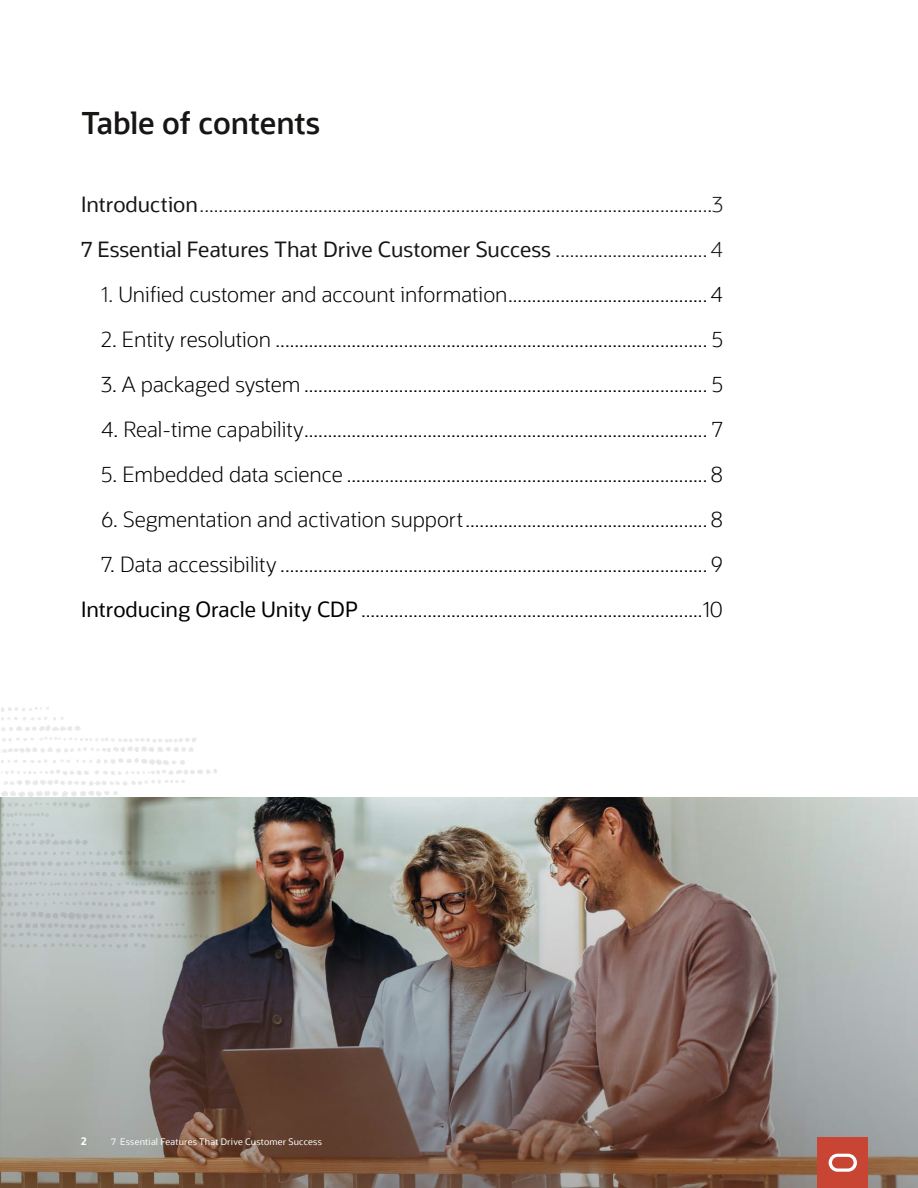
<style>
.page{position:relative;width:918px;height:1188px;background:#fff}
.page>*{position:absolute;margin:0;border:0;box-sizing:border-box;transform-origin:0 0}
.t1{font:600 30px "Oracle Sans";color:#171615}
.t2{font:300 21px/45px "Oracle Sans";color:#000;text-align:right}
.t3{font:300 21px/45px "Oracle Sans";color:#171615}
.t4{font:700 10.5px "Oracle Sans";color:#fff}
.t5{font:9px "Oracle Sans";letter-spacing:.025em;color:#fff}
.s1{font-weight:400}
.s2{color:#171615}
</style>
<div class="page">
<img style="left:0;top:797px;width:918px;height:391px">
<img style="left:1px;top:707px;width:288px;height:419px">
<div style="left:818px;top:1137px;width:50px;height:51px;background:#c84534"></div>
<svg style="left:829px;top:1154px;width:28px;height:18px"></svg>
<h1 class="t1" style="left:81px;top:104px;width:241px">Table of contents</h1>
<p class="t3" style="left:81px;top:182px;width:643px"><span class="s1">Introduction</span>............................................................................................................3<br><span class="s1">7 Essential Features That Drive Customer Success</span> ................................ 4</p>
<p class="t2" style="left:101px;top:272px;width:623px"><span class="s2">1.</span> Unified customer and account information.......................................... 4</p>
<p class="t2" style="left:101px;top:317px;width:623px">2. Entity resolution ........................................................................................... 5</p>
<p class="t2" style="left:101px;top:362px;width:623px">3. A packaged system ..................................................................................... 5</p>
<p class="t2" style="left:101px;top:407px;width:623px">4. Real-time capability..................................................................................... 7</p>
<p class="t2" style="left:101px;top:452px;width:623px">5. Embedded data science ............................................................................ 8</p>
<p class="t2" style="left:101px;top:497px;width:623px">6. Segmentation and activation support................................................... 8</p>
<p class="t2" style="left:81px;top:542px;width:643px">7. Data accessibility .......................................................................................... 9<br><span class="s1">Introducing Oracle Unity CDP</span> ........................................................................10</p>
<p class="t4" style="left:81px;top:1135px;width:7px">2</p>
<p class="t5" style="left:111px;top:1137px;width:212px">7 Essential Features That Drive Customer Success</p>
</div>
